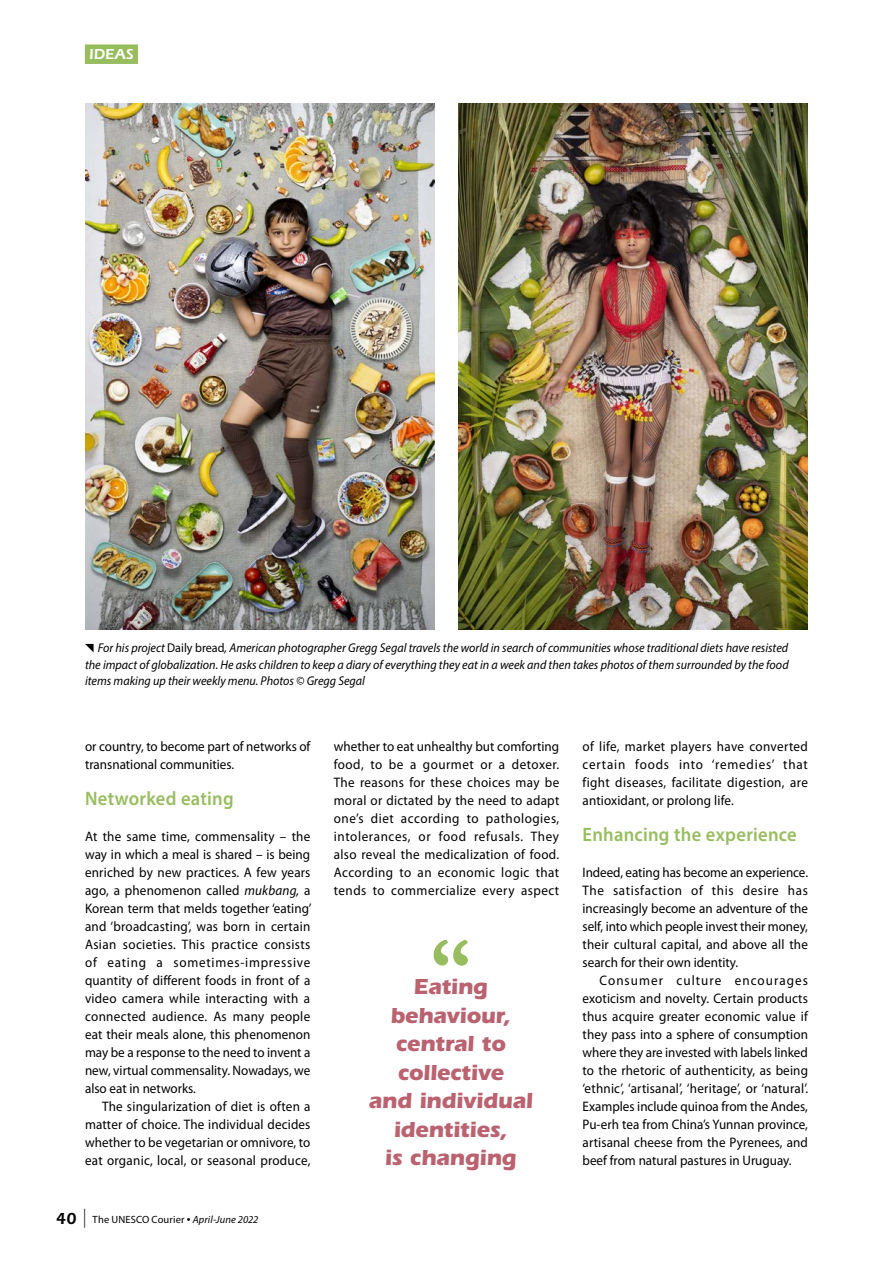
<style>
.page{position:relative;width:893px;height:1263px;background:#fff}
.page>*{position:absolute;margin:0;border:0;box-sizing:border-box;transform-origin:0 0}
.t1{font:700 22.5px/28.5px "ITC Eras Std";letter-spacing:-.015em;color:#bb6270;text-align:center}
.t2{font:600 19.5px "Myriad Pro";letter-spacing:.015em;color:#97bd5e;scale:.95 1}
.t3{font:600 15px "ITC Eras Std";letter-spacing:.02em;color:#fff}
.t4{font:13.8px/18px "Myriad Pro";letter-spacing:.005em;color:#000;text-align:justify;scale:.95 1}
.t5{font:italic 12.75px/16.5px "Myriad Pro";color:#000;text-align:justify;scale:.95 1}
.t6{font:10.5px "Myriad Pro";letter-spacing:.015em;color:#000}
.s1{font-style:normal}
.s2{font-style:italic}
.s3{font-family:"ITC Eras Std";font-weight:600;font-size:16.5px}
.s4{font-size:18.9px}
.s5{font-size:13.5px}
</style>
<div class="page">
<img style="left:85px;top:104px;width:350px;height:525px">
<img style="left:458px;top:104px;width:350px;height:525px">
<div style="left:85px;top:44px;width:53px;height:20px;background:#97bd5e"></div>
<svg style="left:434px;top:940px;width:34px;height:26px"></svg>
<svg style="left:85px;top:644px;width:9px;height:8px"></svg>
<p class="t3" style="left:89px;top:46px;width:46px">IDEAS</p>
<p class="t5" style="left:85px;top:640px;width:742px;text-indent:13px">For his project <span class="s1">Daily bread</span>, American photographer Gregg Segal travels the world in search of communities whose traditional diets have resisted the impact of globalization. He asks children to keep a diary of everything they eat in a week and then takes photos of them surrounded by the food items making up their weekly menu. Photos © Gregg Segal</p>
<p class="t4" style="left:85px;top:737px;width:239px">or country, to become part of networks of transnational communities.</p>
<h2 class="t2" style="left:85px;top:786px;width:158px">Networked eating</h2>
<p class="t4" style="left:85px;top:827px;width:240px">At the same time, commensality – the way in which a meal is shared – is being enriched by new practices. A few years ago, a phenomenon called <span class="s2">mukbang,</span> a Korean term that melds together ‘eating’ and ‘broadcasting’, was born in certain Asian societies. This practice consists of eating a sometimes-impressive quantity of different foods in front of a video camera while interacting with a connected audience. As many people eat their meals alone, this phenomenon may be a response to the need to invent a new, virtual commensality. Nowadays, we also eat in networks.</p>
<p class="t4" style="left:85px;top:1097px;width:239px;text-indent:17px">The singularization of diet is often a matter of choice. The individual decides whether to be vegetarian or omnivore, to eat organic, local, or seasonal produce,</p>
<p class="t6" style="left:56px;top:1212px;width:204px"><span class="s3">40</span> <span class="s4">|</span> The UNESCO Courier <span class="s5">•</span> <span class="s2">April-June 2022</span></p>
<p class="t4" style="left:334px;top:737px;width:239px">whether to eat unhealthy but comforting food, to be a gourmet or a detoxer.<br>The reasons for these choices may be moral or dictated by the need to adapt one’s diet according to pathologies, intolerances, or food refusals. They also reveal the medicalization of food.<br>According to an economic logic that tends to commercialize every aspect</p>
<h1 class="t1" style="left:368px;top:972px;width:166px">Eating behaviour, central to collective<br>and individual identities,<br>is changing</h1>
<p class="t4" style="left:583px;top:737px;width:239px">of life, market players have converted certain foods into ‘remedies’ that fight diseases, facilitate digestion, are antioxidant, or prolong life.</p>
<h2 class="t2" style="left:583px;top:822px;width:227px">Enhancing the experience</h2>
<p class="t4" style="left:583px;top:863px;width:239px">Indeed, eating has become an experience.<br>The satisfaction of this desire has increasingly become an adventure of the self, into which people invest their money, their cultural capital, and above all the search for their own identity.</p>
<p class="t4" style="left:583px;top:971px;width:239px;text-indent:17px">Consumer culture encourages exoticism and novelty. Certain products thus acquire greater economic value if they pass into a sphere of consumption where they are invested with labels linked to the rhetoric of authenticity, as being ‘ethnic’, ‘artisanal’, ‘heritage’, or ‘natural’.<br>Examples include quinoa from the Andes, Pu-erh tea from China’s Yunnan province, artisanal cheese from the Pyrenees, and beef from natural pastures in Uruguay.</p>
</div>
